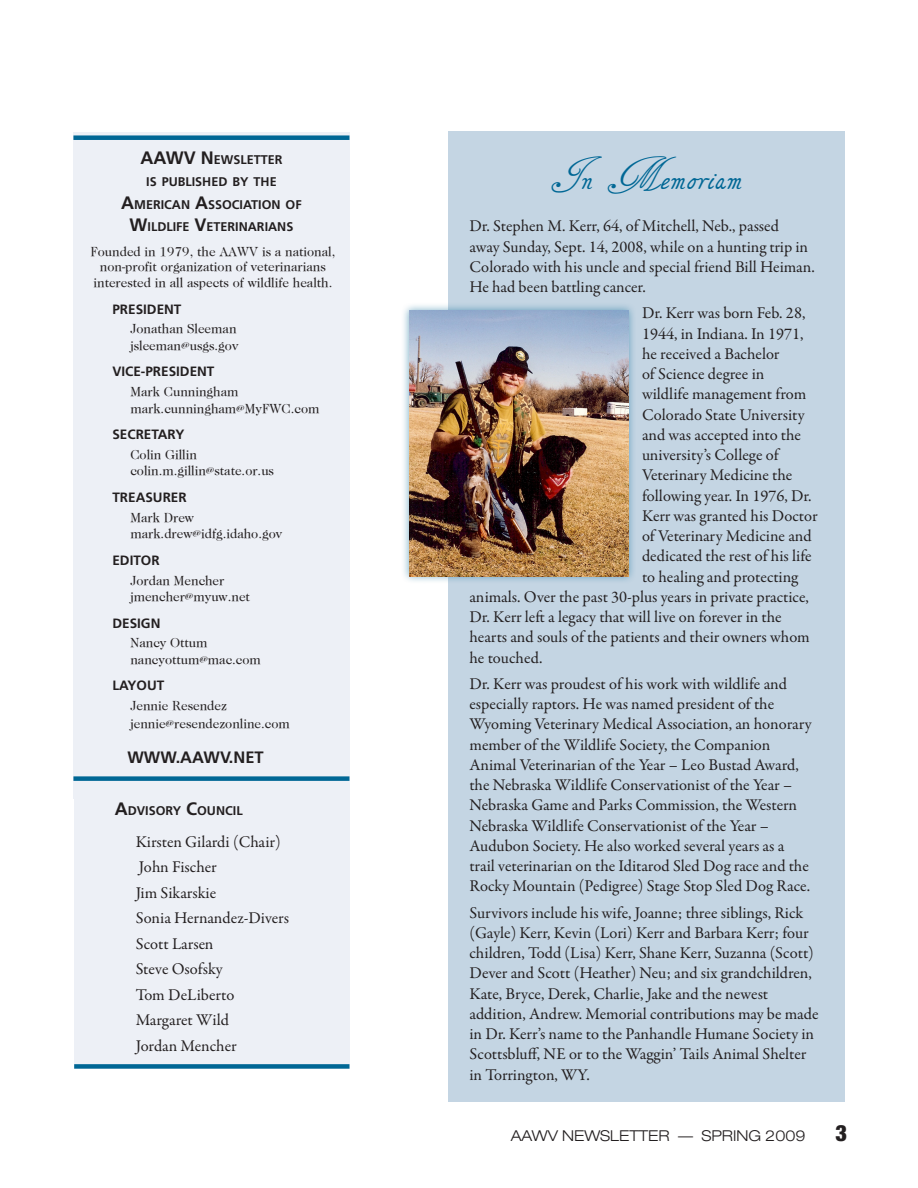
<style>
.page{position:relative;width:918px;height:1188px;background:#fff}
.page>*{position:absolute;margin:0;border:0;box-sizing:border-box;transform-origin:0 0}
.body_text{font:25.5px "Tagettes";letter-spacing:.05em;color:#006795}
.body_text-2{font:900 condensed 22.5px "Helvetica Neue";color:#231f20}
.body_text-3{font:16.5px/20.2px "Garamond Premr Pro";color:#231f20}
.MastheadName{font:700 16.5px "Frutiger";color:#231f20}
.body_text-4{font:300 expanded 15px "Helvetica Neue";color:#231f20}
.MastheadName-2{font:13.5px/16.5px "Caslon";color:#231f20}
.Masthead_Desc{font:13.5px/15.8px "Caslon";color:#231f20;text-align:center}
.MastheadTitle{font:700 13.5px "Frutiger";color:#231f20}
.MastheadHeading{font:700 12.6px/22.5px "Frutiger";color:#231f20;text-align:center}
.s1{font-size:18px}
</style>
<div class="page">
<div style="left:448px;top:132px;width:397px;height:970px;background:#c4d5e3"></div>
<div style="left:73px;top:132px;width:276px;height:666px;background:#edf0f6"></div>
<div style="left:73px;top:135px;width:276px;height:5px;background:#006795"></div>
<div style="left:73px;top:776px;width:276px;height:5px;background:#006795"></div>
<div style="left:74px;top:783px;width:275px;height:286px;background:#edf0f6"></div>
<div style="left:74px;top:1064px;width:275px;height:5px;background:#006795"></div>
<div style="left:401px;top:302px;width:236px;height:283px;background:#006795;opacity:.52"></div>
<img style="left:409px;top:310px;width:220px;height:266px">
<p class="MastheadHeading" style="left:121px;top:148px;width:182px"><span class="s1">AAWV N</span>EWSLETTER<br>IS PUBLISHED BY THE<br><span class="s1">A</span>MERICAN <span class="s1">A</span>SSOCIATION OF<br><span class="s1">W</span>ILDLIFE <span class="s1">V</span>ETERINARIAN S</p>
<p class="Masthead_Desc" style="left:90px;top:243px;width:246px">Founded in 1979, the AAWV is a national, non-profit organization of veterinarians interested in all aspects of wildlife health.</p>
<p class="MastheadTitle" style="left:112px;top:301px;width:71px">PRESIDENT</p>
<p class="MastheadName-2" style="left:130px;top:321px;width:109px">Jonathan Sleeman jsleeman@usgs.gov</p>
<p class="MastheadTitle" style="left:112px;top:364px;width:104px">VICE-PRESIDENT</p>
<p class="MastheadName-2" style="left:130px;top:383px;width:190px">Mark Cunningham mark.cunningham@MyFWC.com</p>
<p class="MastheadTitle" style="left:112px;top:427px;width:73px">SECRETARY</p>
<p class="MastheadName-2" style="left:130px;top:446px;width:145px">Colin Gillin colin.m.gillin@state.or.us</p>
<p class="MastheadTitle" style="left:112px;top:489px;width:76px">TREASURER</p>
<p class="MastheadName-2" style="left:130px;top:509px;width:153px">Mark Drew mark.drew@idfg.idaho.gov</p>
<p class="MastheadTitle" style="left:112px;top:552px;width:49px">EDITOR</p>
<p class="MastheadName-2" style="left:130px;top:572px;width:121px">Jordan Mencher jmencher@myuw.net</p>
<p class="MastheadTitle" style="left:112px;top:615px;width:50px">DESIGN</p>
<p class="MastheadName-2" style="left:130px;top:635px;width:132px">Nancy Ottum nancyottum@mac.com</p>
<p class="MastheadTitle" style="left:112px;top:678px;width:53px">LAYOUT</p>
<p class="MastheadName-2" style="left:130px;top:697px;width:98px">Jennie Resendez</p>
<p class="MastheadName-2" style="left:130px;top:715px;width:161px">jennie@resendezonline.com</p>
<p class="MastheadName" style="left:127px;top:747px;width:138px">WWW.AAWV.NET</p>
<p class="MastheadHeading" style="left:115px;top:799px;width:129px"><span class="s1">A</span>DVISORY <span class="s1">C</span>OUNCIL</p>
<p class="body_text-3" style="left:136px;top:829px;width:155px;line-height:25.5px">Kirsten Gilardi (Chair)<br>John Fischer<br>Jim Sikarskie<br>Sonia Hernandez-Divers<br>Scott Larsen<br>Steve Osofsky<br>Tom DeLiberto<br>Margaret Wild<br>Jordan Mencher</p>
<p class="body_text" style="left:550px;top:165px;width:195px">In Memoriam</p>
<p class="body_text-3" style="left:470px;top:216px;width:347px">Dr. Stephen M. Kerr, 64, of Mitchell, Neb., passed<br>away Sunday, Sept. 14, 2008, while on a hunting trip in Colorado with his uncle and special friend Bill Heiman.<br>He had been battling cancer.</p>
<p class="body_text-3" style="left:642px;top:303px;width:165px">Dr. Kerr was born Feb. 28,</p>
<p class="body_text-3" style="left:642px;top:324px;width:163px">1944, in Indiana. In 1971,</p>
<p class="body_text-3" style="left:642px;top:344px;width:139px">he received a Bachelor</p>
<p class="body_text-3" style="left:642px;top:364px;width:124px">of Science degree in</p>
<p class="body_text-3" style="left:642px;top:384px;width:166px">wildlife management from</p>
<p class="body_text-3" style="left:642px;top:405px;width:164px">Colorado State University</p>
<p class="body_text-3" style="left:642px;top:425px;width:161px">and was accepted into the</p>
<p class="body_text-3" style="left:642px;top:445px;width:138px">university’s College of</p>
<p class="body_text-3" style="left:642px;top:465px;width:152px">Veterinary Medicine the</p>
<p class="body_text-3" style="left:642px;top:486px;width:171px">following year. In 1976, Dr.</p>
<p class="body_text-3" style="left:642px;top:506px;width:177px">Kerr was granted his Doctor</p>
<p class="body_text-3" style="left:642px;top:526px;width:171px">of Veterinary Medicine and</p>
<p class="body_text-3" style="left:642px;top:546px;width:171px">dedicated the rest of his life</p>
<p class="body_text-3" style="left:642px;top:567px;width:158px">to healing and protecting</p>
<p class="body_text-3" style="left:470px;top:587px;width:341px">animals. Over the past 30-plus years in private practice,</p>
<p class="body_text-3" style="left:470px;top:607px;width:314px">Dr. Kerr left a legacy that will live on forever in the</p>
<p class="body_text-3" style="left:470px;top:627px;width:342px">hearts and souls of the patients and their owners whom</p>
<p class="body_text-3" style="left:470px;top:648px;width:74px">he touched.</p>
<p class="body_text-3" style="left:470px;top:674px;width:344px">Dr. Kerr was proudest of his work with wildlife and especially raptors. He was named president of the Wyoming Veterinary Medical Association, an honorary member of the Wildlife Society, the Companion Animal Veterinarian of the Year – Leo Bustad Award, the Nebraska Wildlife Conservationist of the Year – Nebraska Game and Parks Commission, the Western Nebraska Wildlife Conservationist of the Year – Audubon Society. He also worked several years as a trail veterinarian on the Iditarod Sled Dog race and the Rocky Mountain (Pedigree) Stage Stop Sled Dog Race.</p>
<p class="body_text-3" style="left:470px;top:903px;width:350px">Survivors include his wife, Joanne; three siblings, Rick (Gayle) Kerr, Kevin (Lori) Kerr and Barbara Kerr; four children, Todd (Lisa) Kerr, Shane Kerr, Suzanna (Scott)<br>Dever and Scott (Heather) Neu; and six grandchildren, Kate, Bryce, Derek, Charlie, Jake and the newest addition, Andrew. Memorial contributions may be made in Dr. Kerr’s name to the Panhandle Humane Society in Scottsbluff, NE or to the Waggin’ Tails Animal Shelter in Torrington, WY.</p>
<p class="body_text-4" style="left:511px;top:1127px;width:296px">AAWV NEWSLETTER — SPRING 2009</p>
<p class="body_text-2" style="left:835px;top:1119px;width:13px">3</p>
</div>
